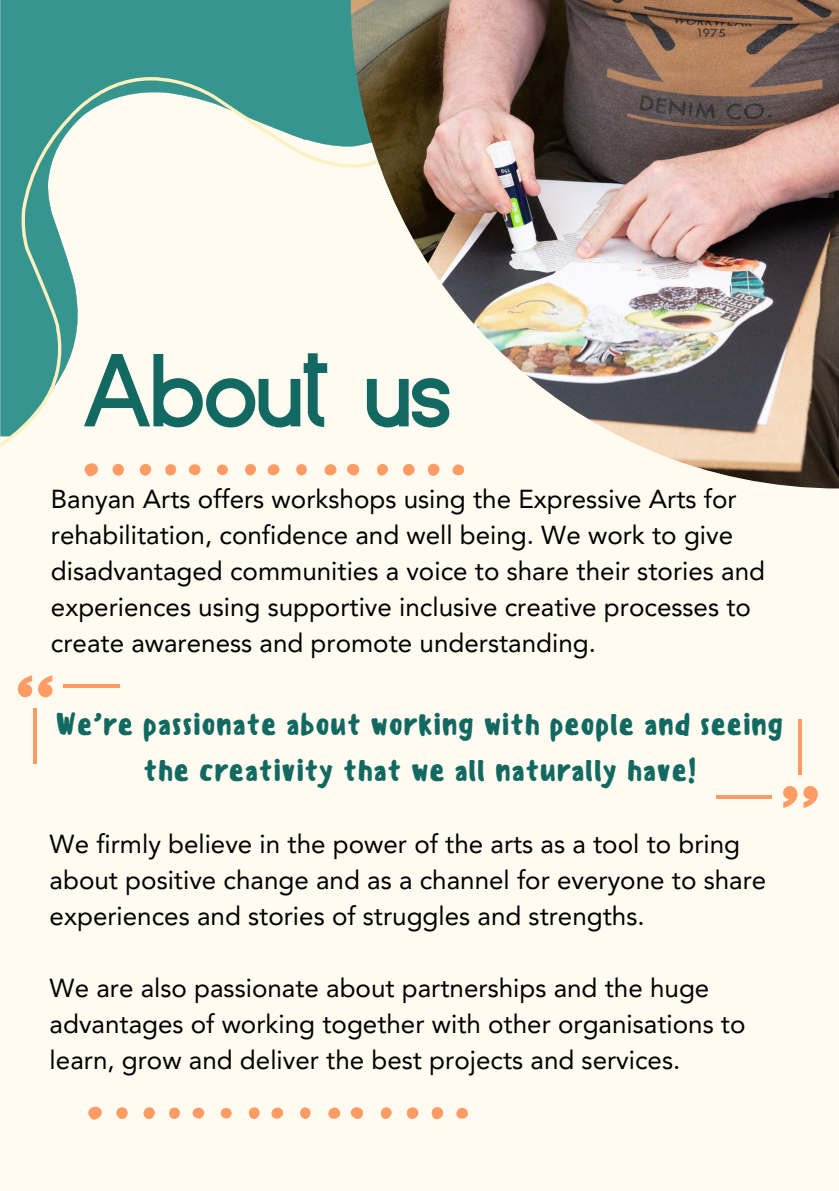
<style>
.page{position:relative;width:839px;height:1191px;background:#fff}
.page>*{position:absolute;margin:0;border:0;box-sizing:border-box;transform-origin:0 0}
.t1{font:700 83.4px "Glasgow";color:#126962}
.t2{font:500 30px/46.4px "Sensei";color:#126962;text-align:center}
.t3{font:26px/36px "Avenir LT Pro";color:#000}
</style>
<div class="page">
<div style="left:0;top:0;width:838px;height:1191px;background:#fffbf0"></div>
<div style="left:0;top:0;width:351px;height:59px;background:#36958e"></div>
<svg style="left:0;top:59px;width:351px;height:387px"></svg>
<img style="left:351px;top:0;width:487px;height:489px">
<svg style="left:84px;top:463px;width:14px;height:13px"></svg>
<svg style="left:347px;top:464px;width:13px;height:12px"></svg>
<div style="left:427px;top:464px;width:12px;height:12px;background:#ff9c64;border-radius:50%"></div>
<div style="left:403px;top:464px;width:11px;height:12px;background:#ff9c64;border-radius:50%"></div>
<div style="left:112px;top:464px;width:12px;height:12px;background:#ff9c64;border-radius:50%"></div>
<svg style="left:324px;top:464px;width:13px;height:12px"></svg>
<div style="left:140px;top:464px;width:11px;height:12px;background:#ff9c64;border-radius:50%"></div>
<div style="left:267px;top:464px;width:12px;height:11px;background:#ff9c64;border-radius:50%"></div>
<svg style="left:188px;top:464px;width:13px;height:12px"></svg>
<div style="left:377px;top:464px;width:11px;height:12px;background:#ff9c64;border-radius:50%"></div>
<svg style="left:452px;top:464px;width:13px;height:11px"></svg>
<div style="left:245px;top:464px;width:11px;height:12px;background:#ff9c64;border-radius:50%"></div>
<div style="left:165px;top:464px;width:11px;height:12px;background:#ff9c64;border-radius:5px"></div>
<svg style="left:296px;top:464px;width:11px;height:12px"></svg>
<div style="left:217px;top:464px;width:11px;height:11px;background:#ff9c64;border-radius:50%"></div>
<svg style="left:88px;top:1107px;width:14px;height:13px"></svg>
<svg style="left:350px;top:1107px;width:13px;height:12px"></svg>
<div style="left:431px;top:1107px;width:12px;height:12px;background:#ff9c64;border-radius:50%"></div>
<div style="left:407px;top:1107px;width:11px;height:12px;background:#ff9c64;border-radius:50%"></div>
<div style="left:116px;top:1107px;width:12px;height:12px;background:#ff9c64;border-radius:50%"></div>
<svg style="left:328px;top:1108px;width:12px;height:11px"></svg>
<div style="left:143px;top:1107px;width:12px;height:12px;background:#ff9c64;border-radius:50%"></div>
<div style="left:271px;top:1108px;width:12px;height:11px;background:#ff9c64;border-radius:50%"></div>
<svg style="left:192px;top:1108px;width:13px;height:11px"></svg>
<div style="left:381px;top:1107px;width:10px;height:12px;background:#ff9c64;border-radius:50%"></div>
<svg style="left:456px;top:1108px;width:12px;height:11px"></svg>
<div style="left:249px;top:1107px;width:11px;height:12px;background:#ff9c64;border-radius:50%"></div>
<div style="left:169px;top:1108px;width:11px;height:11px;background:#ff9c64;border-radius:5px"></div>
<svg style="left:300px;top:1107px;width:10px;height:12px"></svg>
<div style="left:221px;top:1108px;width:11px;height:11px;background:#ff9c64;border-radius:50%"></div>
<hr style="left:63px;top:684px;width:57px;height:4px;background:#ff9c64">
<hr style="left:33px;top:708px;width:4px;height:56px;background:#ff9c64">
<svg style="left:38px;top:675px;width:14px;height:22px"></svg>
<svg style="left:18px;top:675px;width:14px;height:22px"></svg>
<hr style="left:716px;top:795px;width:56px;height:4px;background:#ff9c64">
<hr style="left:798px;top:720px;width:4px;height:55px;background:#ff9c64">
<svg style="left:783px;top:786px;width:14px;height:22px"></svg>
<svg style="left:803px;top:786px;width:14px;height:22px"></svg>
<p class="t1" style="left:84px;top:331px;width:370px">About us</p>
<p class="t3" style="left:51px;top:484px;width:715px">Banyan Arts offers workshops using the Expressive Arts for rehabilitation, confidence and well being. We work to give disadvantaged communities a voice to share their stories and experiences using supportive inclusive creative processes to create awareness and promote understanding.</p>
<p class="t2" style="left:56px;top:701px;width:729px">We’re passionate about working with people and seeing the creativity that we all naturally have!</p>
<p class="t3" style="left:50px;top:828px;width:718px">We firmly believe in the power of the arts as a tool to bring about positive change and as a channel for everyone to share experiences and stories of struggles and strengths.</p>
<p class="t3" style="left:50px;top:972px;width:697px">We are also passionate about partnerships and the huge advantages of working together with other organisations to learn, grow and deliver the best projects and services.</p>
</div>
